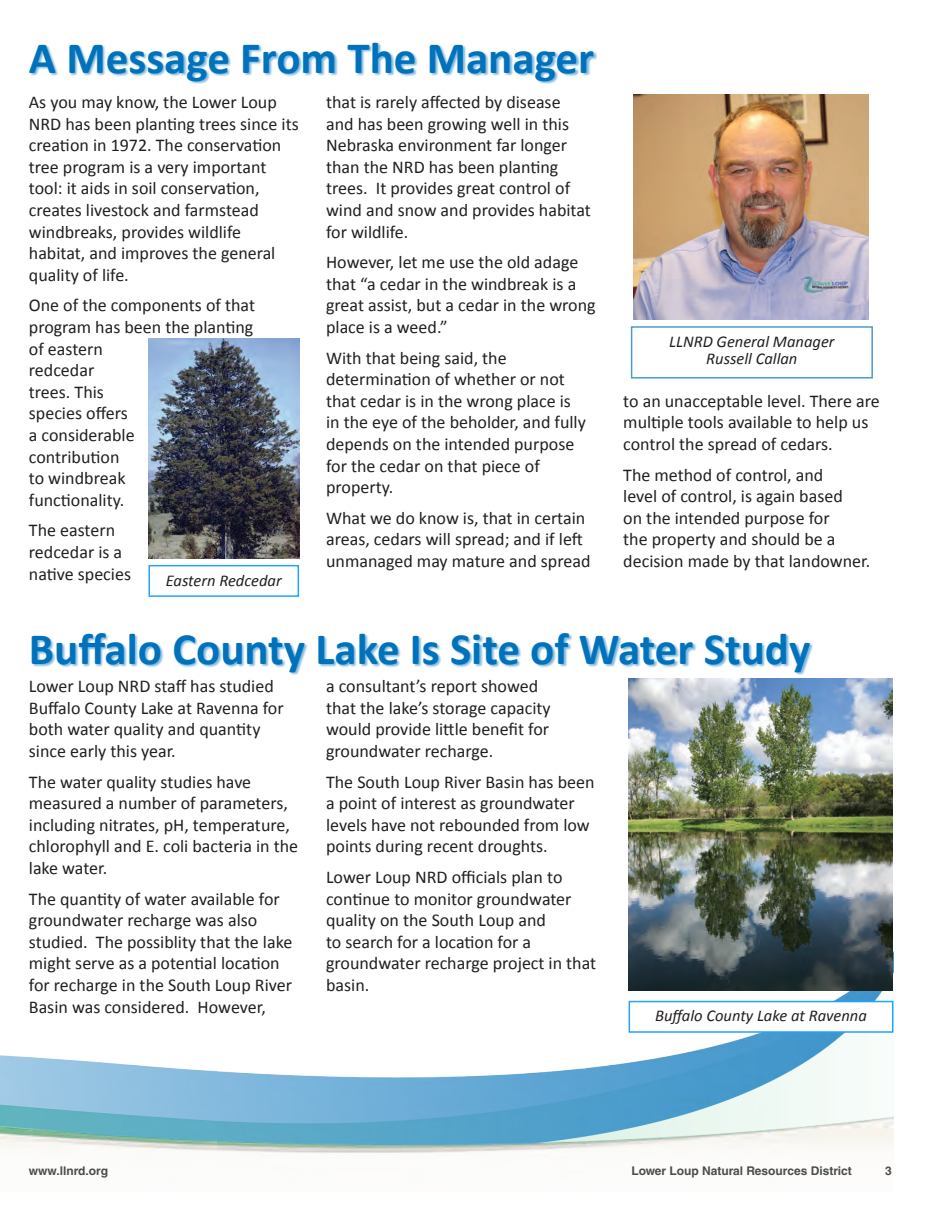
<style>
.page{position:relative;width:934px;height:1215px;background:#fff}
.page>*{position:absolute;margin:0;border:0;box-sizing:border-box;transform-origin:0 0}
.t1{font:700 45px "Calibri";color:#0072bc}
.t2{font:18px/21.6px "Calibri";color:#231f20}
.t3{font:italic 16.5px "Calibri";color:#231f20}
.t4{font:700 12px "Helvetica LT Std";color:#4b4c4d}
</style>
<div class="page">
<img style="left:0;top:760px;width:893px;height:393px">
<div style="left:32px;top:633px;width:781px;height:42px;background:#0072bc;opacity:.5"></div>
<img style="left:628px;top:679px;width:264px;height:312px">
<img style="left:148px;top:339px;width:151px;height:219px">
<div style="left:30px;top:43px;width:567px;height:42px;background:#0072bc;opacity:.5"></div>
<img style="left:633px;top:95px;width:235px;height:225px">
<div style="left:630px;top:326px;width:242px;height:53px;border:2px solid #4a9bd4"></div>
<div style="left:148px;top:565px;width:151px;height:32px;border:2px solid #20a4ff"></div>
<div style="left:629px;top:1002px;width:263px;height:30px;background:#fff"></div>
<div style="left:628px;top:1001px;width:265px;height:32px;border:2px solid #20a4ff"></div>
<p class="t1" style="left:29px;top:29px;width:566px">A Message From The Manager</p>
<p class="t2" style="left:29px;top:91px;width:271px">As you may know, the Lower Loup<br>NRD has been planting trees since its creation in 1972. The conservation tree program is a very important tool: it aids in soil conservation, creates livestock and farmstead windbreaks, provides wildlife habitat, and improves the general quality of life.</p>
<p class="t2" style="left:29px;top:295px;width:228px">One of the components of that program has been the planting of eastern<br>redcedar<br>trees. This<br>species offers<br>a considerable<br>contribution<br>to windbreak<br>functionality.</p>
<p class="t2" style="left:29px;top:520px;width:88px">The eastern</p>
<p class="t2" style="left:29px;top:541px;width:104px">redcedar is a native species</p>
<p class="t3" style="left:166px;top:569px;width:117px">Eastern Redcedar</p>
<p class="t2" style="left:326px;top:91px;width:266px">that is rarely affected by disease and has been growing well in this<br>Nebraska environment far longer than the NRD has been planting trees. It provides great control of wind and snow and provides habitat for wildlife.</p>
<p class="t2" style="left:326px;top:251px;width:271px">However, let me use the old adage that “a cedar in the windbreak is a great assist, but a cedar in the wrong place is a weed.”</p>
<p class="t2" style="left:326px;top:347px;width:261px">With that being said, the determination of whether or not that cedar is in the wrong place is in the eye of the beholder, and fully depends on the intended purpose for the cedar on that piece of property.</p>
<p class="t2" style="left:326px;top:507px;width:266px">What we do know is, that in certain areas, cedars will spread; and if left unmanaged may mature and spread</p>
<p class="t3" style="left:669px;top:330px;width:167px">LLNRD General Manager</p>
<p class="t3" style="left:706px;top:347px;width:93px">Russell Callan</p>
<p class="t2" style="left:623px;top:390px;width:258px">to an unacceptable level. There are multiple tools available to help us control the spread of cedars.</p>
<p class="t2" style="left:623px;top:464px;width:248px">The method of control, and<br>level of control, is again based<br>on the intended purpose for<br>the property and should be a decision made by that landowner.</p>
<p class="t1" style="left:29px;top:620px;width:782px">Buffalo County Lake Is Site of Water Study</p>
<p class="t2" style="left:326px;top:676px;width:226px">a consultant’s report showed that the lake’s storage capacity would provide little benefit for groundwater recharge.</p>
<p class="t2" style="left:326px;top:771px;width:270px">The South Loup River Basin has been a point of interest as groundwater levels have not rebounded from low points during recent droughts.</p>
<p class="t2" style="left:326px;top:866px;width:271px">Lower Loup NRD officials plan to continue to monitor groundwater quality on the South Loup and<br>to search for a location for a groundwater recharge project in that basin.</p>
<p class="t2" style="left:29px;top:676px;width:256px">Lower Loup NRD staff has studied<br>Buffalo County Lake at Ravenna for both water quality and quantity since early this year.</p>
<p class="t2" style="left:29px;top:771px;width:271px">The water quality studies have measured a number of parameters, including nitrates, pH, temperature, chlorophyll and E. coli bacteria in the lake water.</p>
<p class="t2" style="left:29px;top:888px;width:265px">The quantity of water available for groundwater recharge was also studied. The possiblity that the lake might serve as a potential location for recharge in the South Loup River Basin was considered. However,</p>
<p class="t3" style="left:655px;top:1005px;width:213px">Buffalo County Lake at Ravenna</p>
<p class="t4" style="left:29px;top:1163px;width:81px">www.llnrd.org</p>
<p class="t4" style="left:631px;top:1163px;width:222px">Lower Loup Natural Resources District</p>
<p class="t4" style="left:885px;top:1163px;width:8px">3</p>
</div>
